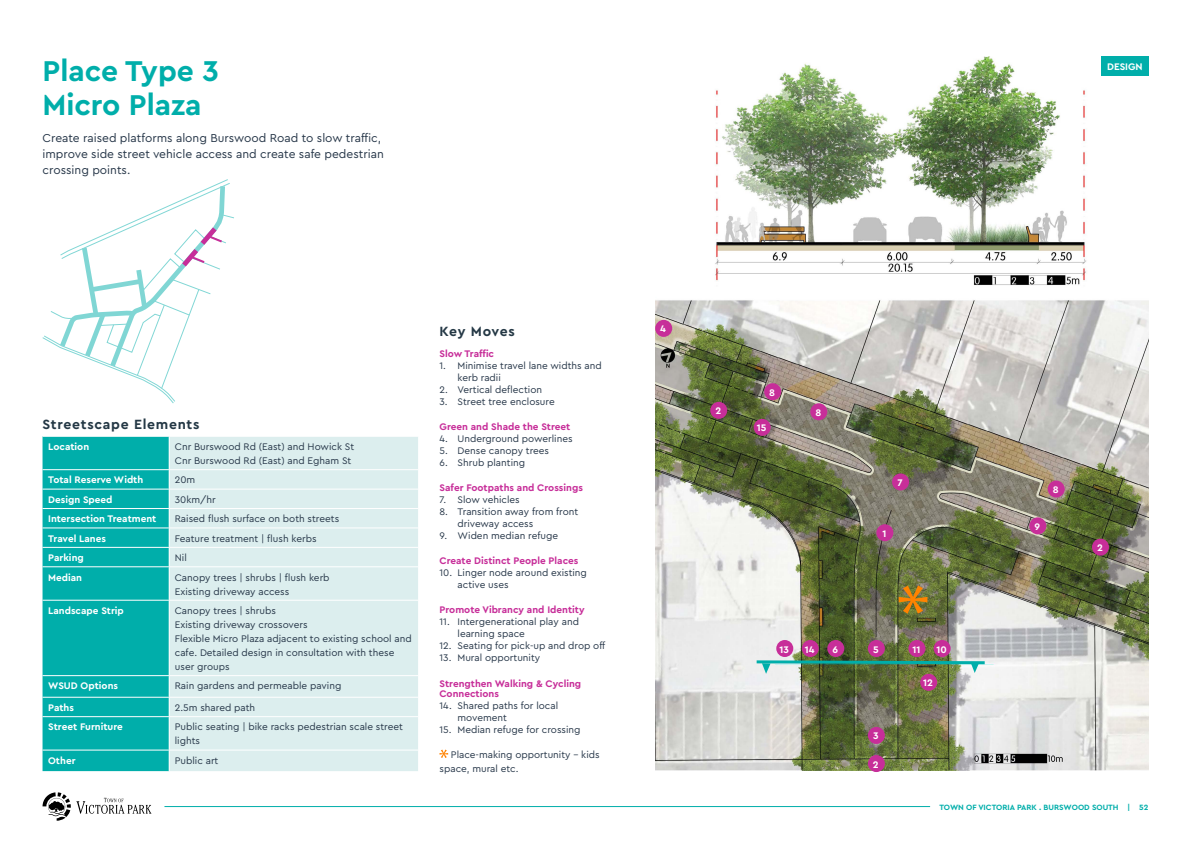
<style>
.page{position:relative;width:1191px;height:842px;background:#fff}
.page>*{position:absolute;margin:0;border:0;box-sizing:border-box;transform-origin:0 0}
.t1{font:700 30px/34px "Cera Pro";color:#00aeaa}
.t2{font:700 14px "Cera Pro";letter-spacing:.05em;color:#243845}
.t3{font:12px/16px "Cera Pro";color:#273749}
.t4{font:10px/14px "Cera Pro";color:#273749}
.t5{font:700 10px "Cera Pro";color:#fff}
.t6{font:700 10px/10px "Cera Pro";color:#c72e99}
.t7{font:700 8px "Cera Pro";color:#00aeaa}
</style>
<div class="page">
<hr style="left:164px;top:806px;width:766px;height:1px;background:#00aeaa">
<svg style="left:43px;top:792px;width:108px;height:29px"></svg>
<div style="left:43px;top:437px;width:126px;height:334px;background:#00aeaa"></div>
<div style="left:170px;top:437px;width:248px;height:334px;background:#dceeee"></div>
<hr style="left:43px;top:469px;width:126px;height:1px;background:#fff">
<hr style="left:169px;top:469px;width:249px;height:1px;background:#fff">
<hr style="left:43px;top:489px;width:126px;height:1px;background:#fff">
<hr style="left:169px;top:489px;width:249px;height:1px;background:#fff">
<hr style="left:43px;top:508px;width:126px;height:1px;background:#fff">
<hr style="left:169px;top:508px;width:249px;height:1px;background:#fff">
<hr style="left:43px;top:527px;width:126px;height:1px;background:#fff">
<hr style="left:169px;top:527px;width:249px;height:1px;background:#fff">
<hr style="left:43px;top:547px;width:126px;height:1px;background:#fff">
<hr style="left:169px;top:547px;width:249px;height:1px;background:#fff">
<svg style="left:169px;top:470px;width:1px;height:96px"></svg>
<hr style="left:43px;top:566px;width:126px;height:1px;background:#fff">
<hr style="left:169px;top:566px;width:249px;height:1px;background:#fff">
<hr style="left:43px;top:600px;width:126px;height:1px;background:#fff">
<hr style="left:169px;top:600px;width:249px;height:1px;background:#fff">
<hr style="left:43px;top:675px;width:126px;height:1px;background:#fff">
<hr style="left:169px;top:675px;width:249px;height:1px;background:#fff">
<hr style="left:43px;top:697px;width:126px;height:1px;background:#fff">
<hr style="left:169px;top:697px;width:249px;height:1px;background:#fff">
<svg style="left:169px;top:676px;width:1px;height:40px"></svg>
<hr style="left:43px;top:716px;width:126px;height:1px;background:#fff">
<hr style="left:169px;top:716px;width:249px;height:1px;background:#fff">
<hr style="left:43px;top:749px;width:126px;height:1px;background:#fff">
<hr style="left:169px;top:749px;width:249px;height:1px;background:#fff">
<svg style="left:169px;top:750px;width:1px;height:21px"></svg>
<img style="left:655px;top:57px;width:493px;height:714px">
<div style="left:876px;top:524px;width:17px;height:17px;background:#c72e99;border-radius:50%"></div>
<div style="left:868px;top:755px;width:17px;height:17px;background:#c72e99;border-radius:50%"></div>
<div style="left:868px;top:727px;width:17px;height:17px;background:#c72e99;border-radius:50%"></div>
<div style="left:827px;top:640px;width:17px;height:17px;background:#c72e99;border-radius:50%"></div>
<div style="left:868px;top:640px;width:17px;height:17px;background:#c72e99;border-radius:50%"></div>
<div style="left:892px;top:473px;width:17px;height:17px;background:#c72e99;border-radius:50%"></div>
<div style="left:810px;top:403px;width:17px;height:17px;background:#c72e99;border-radius:50%"></div>
<div style="left:933px;top:640px;width:17px;height:17px;background:#c72e99;border-radius:50%"></div>
<div style="left:908px;top:640px;width:17px;height:17px;background:#c72e99;border-radius:50%"></div>
<div style="left:776px;top:640px;width:17px;height:17px;background:#c72e99;border-radius:50%"></div>
<div style="left:920px;top:674px;width:17px;height:17px;background:#c72e99;border-radius:50%"></div>
<div style="left:801px;top:640px;width:18px;height:17px;background:#c72e99;border-radius:50%"></div>
<div style="left:753px;top:419px;width:17px;height:17px;background:#c72e99;border-radius:50%"></div>
<div style="left:655px;top:320px;width:17px;height:17px;background:#c72e99;border-radius:50%"></div>
<img style="left:753px;top:659px;width:234px;height:15px">
<div style="left:710px;top:402px;width:17px;height:17px;background:#c72e99;border-radius:50%"></div>
<div style="left:1092px;top:539px;width:17px;height:17px;background:#c72e99;border-radius:50%"></div>
<div style="left:764px;top:383px;width:17px;height:17px;background:#c72e99;border-radius:50%"></div>
<div style="left:1047px;top:480px;width:17px;height:17px;background:#c72e99;border-radius:50%"></div>
<div style="left:1029px;top:517px;width:17px;height:17px;background:#c72e99;border-radius:50%"></div>
<svg style="left:439px;top:749px;width:9px;height:9px"></svg>
<svg style="left:42px;top:179px;width:192px;height:225px"></svg>
<svg style="left:898px;top:585px;width:29px;height:29px"></svg>
<div style="left:1101px;top:57px;width:47px;height:19px;background:#00aeaa"></div>
<h1 class="t1" style="left:43px;top:53px;width:178px">Place Type 3<br>Micro Plaza</h1>
<p class="t3" style="left:43px;top:130px;width:343px">Create raised platforms along Burswood Road to slow traffic, improve side street vehicle access and create safe pedestrian crossing points.</p>
<p class="t5" style="left:1107px;top:60px;width:37px">DESIGN</p>
<h2 class="t2" style="left:43px;top:415px;width:158px">Streetscape Elements</h2>
<p class="t5" style="left:48px;top:440px;width:43px">Location</p>
<p class="t4" style="left:175px;top:439px;width:181px">Cnr Burswood Rd (East) and Howick St<br>Cnr Burswood Rd (East) and Egham St</p>
<p class="t5" style="left:48px;top:473px;width:97px">Total Reserve Width</p>
<p class="t4" style="left:175px;top:473px;width:22px">20m</p>
<p class="t5" style="left:48px;top:493px;width:66px">Design Speed</p>
<p class="t4" style="left:175px;top:492px;width:42px">30km/hr</p>
<p class="t5" style="left:48px;top:512px;width:110px">Intersection Treatment</p>
<p class="t4" style="left:175px;top:511px;width:166px">Raised fl ush surface on both streets</p>
<p class="t5" style="left:48px;top:532px;width:59px">Travel Lanes</p>
<p class="t4" style="left:175px;top:531px;width:143px">Feature treatment | fl ush kerbs</p>
<p class="t5" style="left:48px;top:551px;width:37px">Parking</p>
<p class="t4" style="left:175px;top:550px;width:13px">Nil</p>
<p class="t5" style="left:48px;top:570px;width:35px">Median</p>
<p class="t4" style="left:175px;top:570px;width:156px">Canopy trees | shrubs | fl ush kerb<br>Existing driveway access</p>
<p class="t5" style="left:48px;top:604px;width:77px">Landscape Strip</p>
<p class="t4" style="left:175px;top:603px;width:238px">Canopy trees | shrubs<br>Existing driveway crossovers<br>Flexible Micro Plaza adjacent to existing school and cafe. Detailed design in consultation with these user groups</p>
<p class="t5" style="left:48px;top:679px;width:71px">WSUD Options</p>
<p class="t4" style="left:175px;top:679px;width:168px">Rain gardens and permeable paving</p>
<p class="t5" style="left:48px;top:701px;width:27px">Paths</p>
<p class="t4" style="left:175px;top:700px;width:82px">2.5m shared path</p>
<p class="t5" style="left:48px;top:720px;width:76px">Street Furniture</p>
<p class="t4" style="left:175px;top:720px;width:230px">Public seating | bike racks pedestrian scale street lights</p>
<p class="t5" style="left:48px;top:754px;width:29px">Other</p>
<p class="t4" style="left:175px;top:753px;width:45px">Public art</p>
<h2 class="t2" style="left:439px;top:322px;width:77px">Key Moves</h2>
<p class="t6" style="left:439px;top:348px;width:56px">Slow Traffic</p>
<p class="t4" style="left:457px;top:359px;width:146px;line-height:12px;text-indent:-18px">1. Minimise travel lane widths and kerb radii</p>
<p class="t4" style="left:439px;top:382px;width:104px">2. Vertical deflection</p>
<p class="t4" style="left:439px;top:394px;width:117px">3. Street tree enclosure</p>
<p class="t6" style="left:439px;top:421px;width:132px">Green and Shade the Street</p>
<p class="t4" style="left:439px;top:431px;width:135px">4. Underground powerlines</p>
<p class="t4" style="left:439px;top:443px;width:111px">5. Dense canopy trees</p>
<p class="t4" style="left:439px;top:455px;width:87px">6. Shrub planting</p>
<p class="t6" style="left:439px;top:482px;width:145px">Safer Footpaths and Crossings</p>
<p class="t4" style="left:439px;top:492px;width:82px">7. Slow vehicles</p>
<p class="t4" style="left:457px;top:505px;width:122px;line-height:12px;text-indent:-18px">8. Transition away from front driveway access</p>
<p class="t4" style="left:439px;top:528px;width:120px">9. Widen median refuge</p>
<p class="t6" style="left:439px;top:556px;width:140px">Create Distinct People Places</p>
<p class="t4" style="left:457px;top:566px;width:131px;line-height:12px;text-indent:-18px">10. Linger node around existing active uses</p>
<p class="t6" style="left:439px;top:605px;width:147px">Promote Vibrancy and Identity</p>
<p class="t4" style="left:457px;top:616px;width:123px;line-height:12px;text-indent:-18px">11. Intergenerational play and learning space</p>
<p class="t4" style="left:439px;top:639px;width:167px">12. Seating for pick-up and drop off</p>
<p class="t4" style="left:439px;top:651px;width:102px">13. Mural opportunity</p>
<p class="t6" style="left:439px;top:678px;width:143px">Strengthen Walking &amp; Cycling<br>Connections</p>
<p class="t4" style="left:457px;top:699px;width:102px;line-height:12px;text-indent:-18px">14. Shared paths for local movement</p>
<p class="t4" style="left:439px;top:722px;width:143px">15. Median refuge for crossing</p>
<p class="t4" style="left:439px;top:747px;width:162px;text-indent:11px">Place-making opportunity - kids space, mural etc.</p>
<p class="t5" style="left:660px;top:322px;width:7px">4</p>
<p class="t5" style="left:715px;top:404px;width:7px">2</p>
<p class="t5" style="left:769px;top:386px;width:7px">8</p>
<p class="t5" style="left:757px;top:421px;width:11px">15</p>
<p class="t5" style="left:815px;top:406px;width:7px">8</p>
<p class="t5" style="left:897px;top:476px;width:7px">7</p>
<p class="t5" style="left:882px;top:527px;width:6px">1</p>
<p class="t5" style="left:1034px;top:520px;width:7px">9</p>
<p class="t5" style="left:1052px;top:483px;width:7px">8</p>
<p class="t5" style="left:1097px;top:541px;width:7px">2</p>
<p class="t5" style="left:779px;top:642px;width:11px">13</p>
<p class="t5" style="left:912px;top:642px;width:10px">11</p>
<p class="t5" style="left:936px;top:642px;width:12px">10</p>
<p class="t5" style="left:923px;top:676px;width:11px">12</p>
<p class="t5" style="left:805px;top:642px;width:11px">14</p>
<p class="t5" style="left:832px;top:642px;width:7px">6</p>
<p class="t5" style="left:873px;top:642px;width:7px">5</p>
<p class="t5" style="left:873px;top:729px;width:7px">3</p>
<p class="t5" style="left:873px;top:757px;width:7px">2</p>
<p class="t7" style="left:939px;top:802px;width:211px">TOWN OF VICTORIA PARK . BURSWOOD SOUTH | 52</p>
</div>
